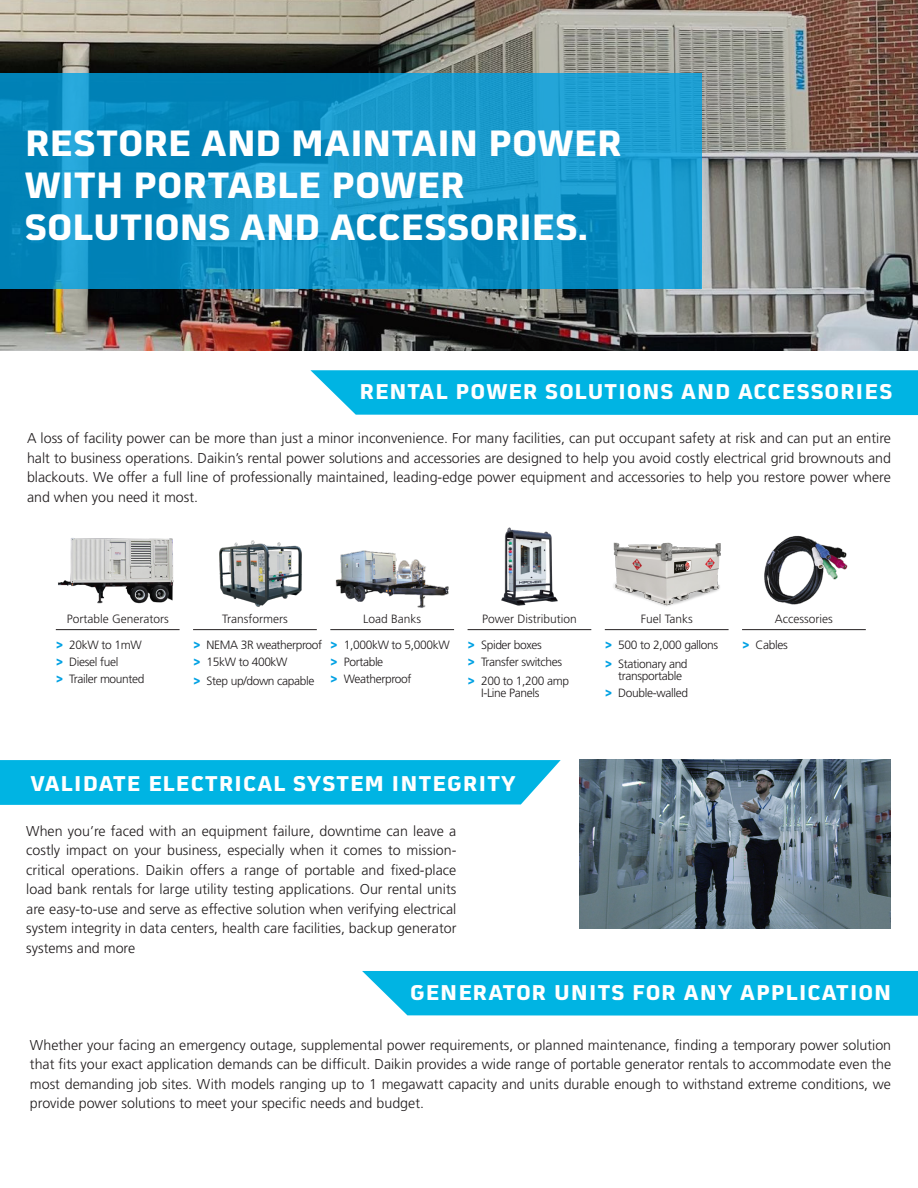
<style>
.page{position:relative;width:918px;height:1188px;background:#fff}
.page>*{position:absolute;margin:0;border:0;box-sizing:border-box;transform-origin:0 0}
.Headline_01{font:700 36px/42px "Martian B Thai";letter-spacing:-.005em;color:#fff}
.t1{font:700 21px "Martian B Thai";letter-spacing:.05em;color:#fff}
.Body_01{font:300 14.25px/19.5px "Frutiger LT Std";color:#201c1d;text-align:justify}
.t2{font:300 12px/12px "Frutiger LT Std";letter-spacing:-.03em;color:#201c1d}
.APLC_Cnd_Unit_Name{font:300 12px "Frutiger LT Std";color:#231f20}
.s1{font-family:"Martian B Thai";font-weight:700;color:#00a1e3}
</style>
<div class="page">
<img style="left:0;top:0;width:918px;height:350px">
<svg style="left:310px;top:370px;width:608px;height:45px;background:#0cb7e4"></svg>
<svg style="left:0;top:760px;width:561px;height:45px;background:#0ab7e4"></svg>
<svg style="left:0;top:73px;width:702px;height:216px;background:#1191c5"></svg>
<div style="left:362px;top:971px;width:556px;height:45px;background:#00b4e3"></div>
<img style="left:219px;top:540px;width:83px;height:67px">
<img style="left:58px;top:538px;width:116px;height:66px">
<hr style="left:56px;top:629px;width:124px;height:1px;background:#231f20">
<hr style="left:193px;top:629px;width:124px;height:1px;background:#231f20">
<hr style="left:330px;top:629px;width:124px;height:1px;background:#231f20">
<img style="left:613px;top:542px;width:108px;height:64px">
<img style="left:501px;top:528px;width:57px;height:78px">
<hr style="left:468px;top:629px;width:123px;height:1px;background:#231f20">
<hr style="left:605px;top:629px;width:124px;height:1px;background:#231f20">
<img style="left:764px;top:535px;width:84px;height:70px">
<hr style="left:742px;top:629px;width:124px;height:1px;background:#231f20">
<img style="left:335px;top:550px;width:114px;height:58px">
<img style="left:580px;top:760px;width:311px;height:168px">
<p class="Headline_01" style="left:25px;top:118px;width:599px">RESTORE AND MAINTAIN POWER</p>
<p class="Headline_01" style="left:25px;top:160px;width:565px">WITH PORTABLE POWER<br>SOLUTIONS AND ACCESSORIES.</p>
<p class="t1" style="left:360px;top:374px;width:534px">RENTAL POWER SOLUTIONS AND ACCESSORIES</p>
<p class="Body_01" style="left:27px;top:429px;width:866px">A loss of facility power can be more than just a minor inconvenience. For many facilities, can put occupant safety at risk and can put an entire halt to business operations. Daikin’s rental power solutions and accessories are designed to help you avoid costly electrical grid brownouts and blackouts. We offer a full line of professionally maintained, leading-edge power equipment and accessories to help you restore power where and when you need it most.</p>
<p class="APLC_Cnd_Unit_Name" style="left:67px;top:612px;width:103px">Portable Generators</p>
<p class="t2" style="left:56px;top:639px;width:87px"><span class="s1">&gt;</span> 20kW to 1mW</p>
<p class="t2" style="left:56px;top:656px;width:64px"><span class="s1">&gt;</span> Diesel fuel</p>
<p class="t2" style="left:56px;top:673px;width:90px"><span class="s1">&gt;</span> Trailer mounted</p>
<p class="APLC_Cnd_Unit_Name" style="left:222px;top:612px;width:67px">Transformers</p>
<p class="t2" style="left:193px;top:639px;width:131px"><span class="s1">&gt;</span> NEMA 3R weatherproof</p>
<p class="t2" style="left:193px;top:656px;width:96px"><span class="s1">&gt;</span> 15kW to 400kW</p>
<p class="t2" style="left:193px;top:675px;width:123px"><span class="s1">&gt;</span> Step up/down capable</p>
<p class="APLC_Cnd_Unit_Name" style="left:363px;top:612px;width:60px">Load Banks</p>
<p class="t2" style="left:330px;top:639px;width:121px"><span class="s1">&gt;</span> 1,000kW to 5,000kW</p>
<p class="t2" style="left:330px;top:656px;width:54px"><span class="s1">&gt;</span> Portable</p>
<p class="t2" style="left:330px;top:673px;width:83px"><span class="s1">&gt;</span> Weatherproof</p>
<p class="APLC_Cnd_Unit_Name" style="left:482px;top:612px;width:96px">Power Distribution</p>
<p class="t2" style="left:468px;top:639px;width:76px"><span class="s1">&gt;</span> Spider boxes</p>
<p class="t2" style="left:468px;top:656px;width:96px"><span class="s1">&gt;</span> Transfer switches</p>
<p class="t2" style="left:481px;top:675px;width:89px;text-indent:-14px"><span class="s1">&gt;</span> 200 to 1,200 amp<br>I-Line Panels</p>
<p class="APLC_Cnd_Unit_Name" style="left:641px;top:612px;width:54px">Fuel Tanks</p>
<p class="t2" style="left:605px;top:639px;width:115px"><span class="s1">&gt;</span> 500 to 2,000 gallons</p>
<p class="t2" style="left:618px;top:658px;width:71px;text-indent:-14px"><span class="s1">&gt;</span> Stationary and transportable</p>
<p class="t2" style="left:605px;top:687px;width:85px"><span class="s1">&gt;</span> Double-walled</p>
<p class="APLC_Cnd_Unit_Name" style="left:775px;top:612px;width:59px">Accessories</p>
<p class="t2" style="left:742px;top:639px;width:47px"><span class="s1">&gt;</span> Cables</p>
<p class="t1" style="left:30px;top:766px;width:487px">VALIDATE ELECTRICAL SYSTEM INTEGRITY</p>
<p class="Body_01" style="left:26px;top:821px;width:432px">When you’re faced with an equipment failure, downtime can leave a costly impact on your business, especially when it comes to mission&shy;critical operations. Daikin offers a range of portable and fixed-place load bank rentals for large utility testing applications. Our rental units are easy-to-use and serve as effective solution when verifying electrical system integrity in data centers, health care facilities, backup generator systems and more</p>
<p class="t1" style="left:410px;top:974px;width:482px">GENERATOR UNITS FOR ANY APPLICATION</p>
<p class="Body_01" style="left:30px;top:1035px;width:863px">Whether your facing an emergency outage, supplemental power requirements, or planned maintenance, finding a temporary power solution that fits your exact application demands can be difficult. Daikin provides a wide range of portable generator rentals to accommodate even the most demanding job sites. With models ranging up to 1 megawatt capacity and units durable enough to withstand extreme conditions, we provide power solutions to meet your specific needs and budget.</p>
</div>
